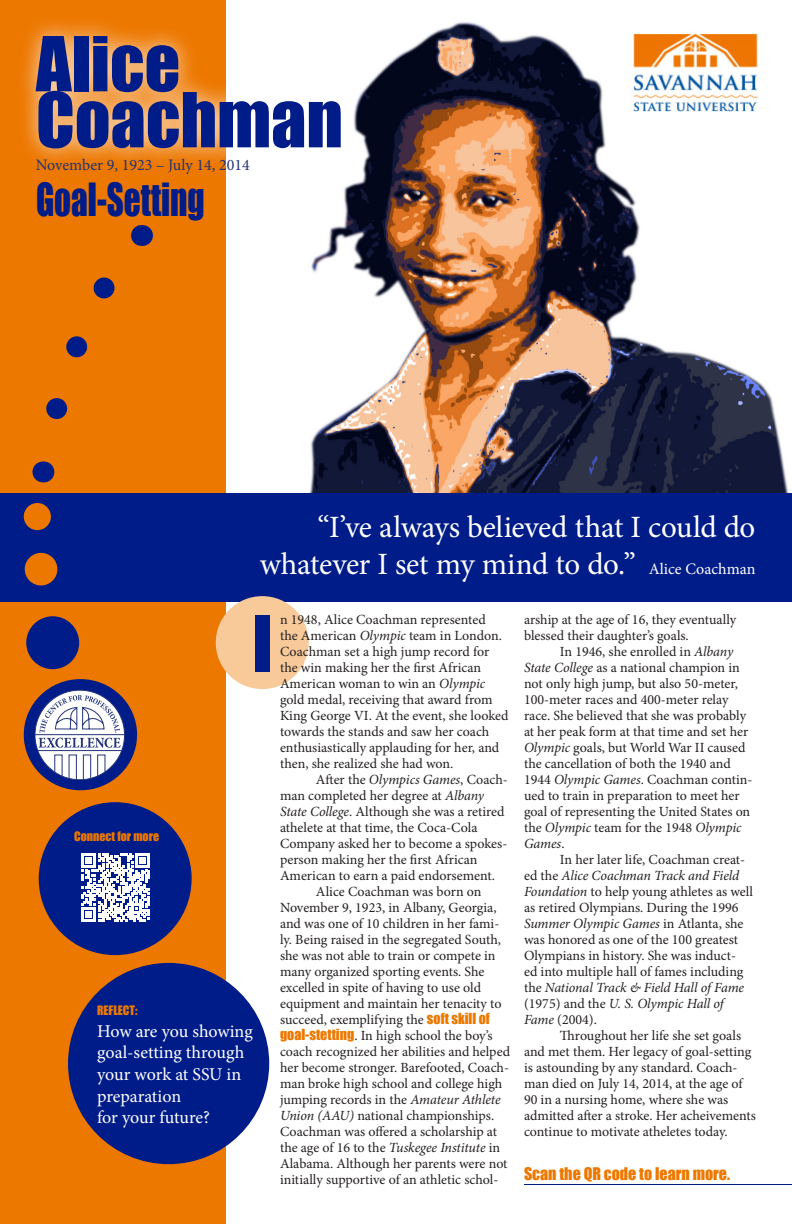
<style>
.page{position:relative;width:792px;height:1224px;background:#fff}
.page>*{position:absolute;margin:0;border:0;box-sizing:border-box;transform-origin:0 0}
.t1{font:72px "Impact";color:#001c88}
.t2{font:70px "Impact";color:#001c88}
.t3{font:42px "Impact";color:#001c88;scale:.79 1}
.t4{font:31px/37.2px "Minion Pro";letter-spacing:-.01em;color:#fff;text-align:right}
.t5{font:18px/21.6px "Minion Pro";letter-spacing:-.01em;color:#fff}
.t6{font:16px "Minion Pro";color:#243374}
.t7{font:16px "Impact";color:#ed7800}
.t8{font:14px/16px "Minion Pro";letter-spacing:-.005em;color:#231f20}
.t9{font:12px "Impact";color:#ed7800}
.s1{font-size:16px}
.s2{font-style:italic}
.s3{font-family:"Impact";color:#ed7800}
</style>
<div class="page">
<img style="left:226px;top:22px;width:566px;height:472px">
<div style="left:0;top:0;width:226px;height:1224px;background:#ed7800"></div>
<div style="left:0;top:494px;width:792px;height:108px;background:#001c88"></div>
<div style="left:16px;top:16px;width:346px;height:153px;background:#fff;opacity:.75"></div>
<div style="left:39px;top:802px;width:153px;height:153px;background:#001c88;border-radius:50%"></div>
<div style="left:216px;top:596px;width:93px;height:93px;background:#f8c999;border-radius:50%"></div>
<div style="left:26px;top:616px;width:53px;height:53px;background:#001c88;border-radius:50%"></div>
<div style="left:25px;top:553px;width:32px;height:32px;background:#ed7800;border-radius:50%"></div>
<svg style="left:43px;top:461px;width:1px;height:21px"></svg>
<svg style="left:46px;top:225px;width:104px;height:195px"></svg>
<img style="left:629px;top:32px;width:132px;height:86px">
<div style="left:24px;top:503px;width:27px;height:27px;background:#ed7800;border-radius:50%"></div>
<hr style="left:524px;top:1184px;width:268px;height:1px;background:#001c88">
<div style="left:68px;top:963px;width:201px;height:201px;background:#001c88;border-radius:50%"></div>
<div style="left:24px;top:679px;width:113px;height:111px;background:#001c88;border-radius:50%"></div>
<svg style="left:34px;top:690px;width:91px;height:90px"></svg>
<svg style="left:81px;top:853px;width:69px;height:69px"></svg>
<p class="t2" style="left:36px;top:10px;width:146px">Alice</p>
<p class="t2" style="left:36px;top:66px;width:309px">Coachman</p>
<p class="t3" style="left:36px;top:167px;width:215px">Goal-Setting</p>
<p class="t6" style="left:36px;top:155px;width:215px">November 9, 1923 – July 14, 2014</p>
<p class="t4" style="left:260px;top:509px;width:497px">“I’ve always believed that I could do whatever I set my mind to do.” <span class="s1">Alice Coachman</span></p>
<p class="t1" style="left:252px;top:588px;width:22px">I</p>
<p class="t8" style="left:280px;top:612px;width:230px">n 1948, Alice Coachman represented<br>the American <span class="s2">Olympic</span> team in London.<br>Coachman set a high jump record for the win making her the first African American woman to win an <span class="s2">Olympic </span>gold medal, receiving that award from King George VI. At the event, she looked towards the stands and saw her coach enthusiastically applauding for her, and then, she realized she had won.</p>
<p class="t8" style="left:280px;top:772px;width:229px;text-indent:36px">After the <span class="s2">Olympics Games</span>, Coach&shy;man completed her degree at <span class="s2">Albany State College</span>. Although she was a retired athelete at that time, the Coca-Cola Company asked her to become a spokes&shy;person making her the first African American to earn a paid endorsement.</p>
<p class="t8" style="left:280px;top:884px;width:232px;text-indent:36px">Alice Coachman was born on November 9, 1923, in Albany, Georgia, and was one of 10 children in her fami&shy;ly. Being raised in the segregated South, she was not able to train or compete in many organized sporting events. She excelled in spite of having to use old equipment and maintain her tenacity to succeed, exemplifying the <span class="s3">soft skill of goal-stetting</span>. In high school the boy’s coach recognized her abilities and helped her become stronger. Barefooted, Coach&shy;man broke high school and college high jumping records in the <span class="s2">Amateur Athlete Union (AAU)</span> national championships.<br>Coachman was offered a scholarship at the age of 16 to the <span class="s2">Tuskegee Institute</span> in Alabama. Although her parents were not initially supportive of an athletic schol-</p>
<p class="t9" style="left:74px;top:827px;width:86px">Connect for more</p>
<p class="t9" style="left:97px;top:1001px;width:42px">REFLECT:</p>
<p class="t5" style="left:97px;top:1020px;width:157px">How are you showing goal-setting through your work at SSU in preparation<br>for your future?</p>
<p class="t8" style="left:524px;top:612px;width:214px">arship at the age of 16, they eventually blessed their daughter’s goals.</p>
<p class="t8" style="left:524px;top:644px;width:230px;text-indent:36px">In 1946, she enrolled in <span class="s2">Albany State College</span> as a national champion in not only high jump, but also 50-meter, 100-meter races and 400-meter relay race. She believed that she was probably at her peak form at that time and set her <span class="s2">Olympic</span> goals, but World War II caused the cancellation of both the 1940 and 1944 <span class="s2">Olympic Games</span>. Coachman contin&shy;ued to train in preparation to meet her goal of representing the United States on the <span class="s2">Olympic</span> team for the 1948 <span class="s2">Olympic Games</span>.</p>
<p class="t8" style="left:524px;top:852px;width:230px;text-indent:36px">In her later life, Coachman creat&shy;ed the <span class="s2">Alice Coachman Track and Field Foundation</span> to help young athletes as well as retired Olympians. During the 1996<br><span class="s2">Summer Olympic Games</span> in Atlanta, she was honored as one of the 100 greatest Olympians in history. She was induct&shy;ed into multiple hall of fames including the <span class="s2">National Track &amp; Field Hall of Fame </span>(1975) and the <span class="s2">U. S. Olympic Hall of Fame</span> (2004).</p>
<p class="t8" style="left:524px;top:1028px;width:233px;text-indent:36px">Throughout her life she set goals and met them. Her legacy of goal-setting is astounding by any standard. Coach&shy;man died on July 14, 2014, at the age of 90 in a nursing home, where she was admitted after a stroke. Her acheivements continue to motivate atheletes today.</p>
<p class="t7" style="left:524px;top:1162px;width:208px">Scan the QR code to learn more.</p>
</div>
